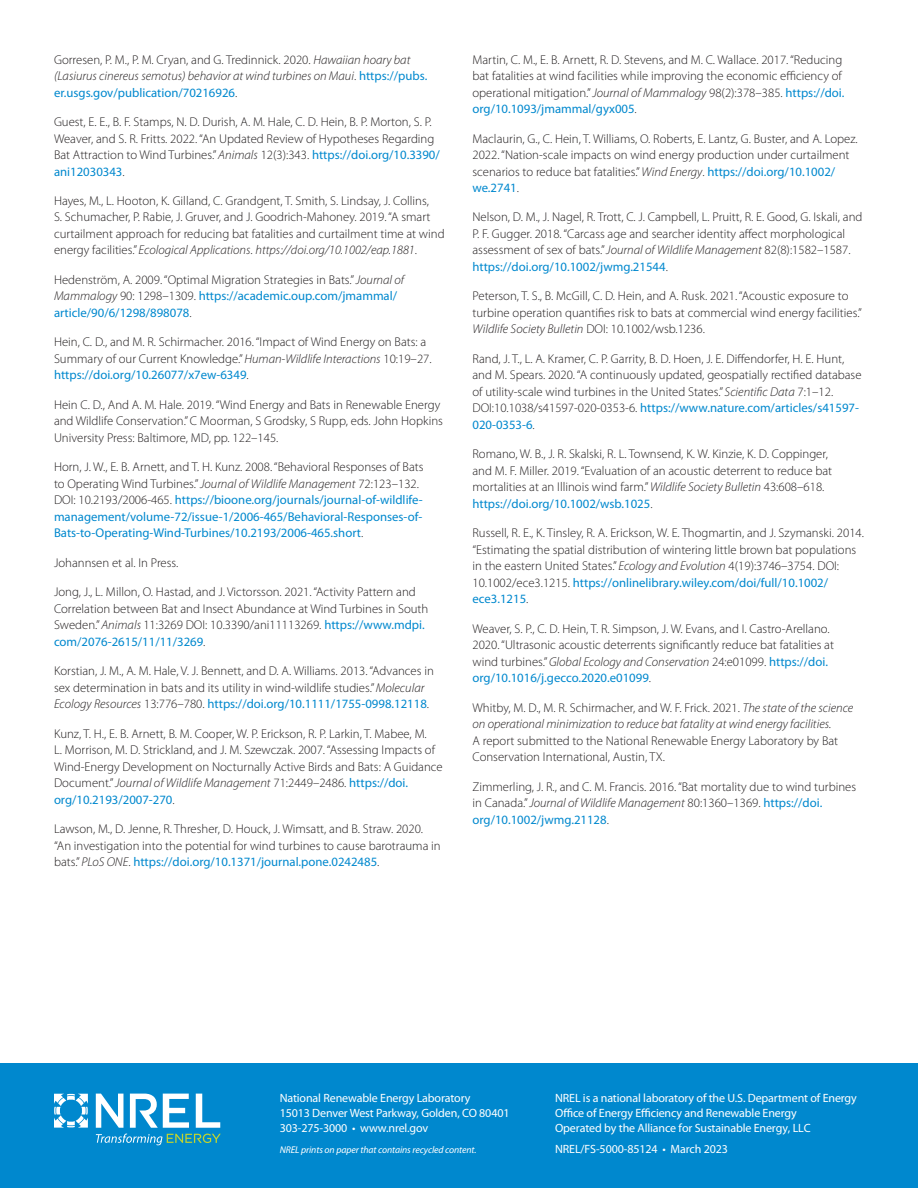
<style>
.page{position:relative;width:918px;height:1188px;background:#fff}
.page>*{position:absolute;margin:0;border:0;box-sizing:border-box;transform-origin:0 0}
.References{font:300 12.75px/16.5px "Myriad Pro";color:#231f20}
.References-2{font:12.75px/16.5px "Myriad Pro";color:#0088ce}
.References-3{font:italic 300 12.75px/16.5px "Myriad Pro";color:#231f20}
.Boilerplate{font:12px/15px "Myriad Pro";letter-spacing:-.01em;color:#fff}
.Recycled_Content{font:italic 9.75px "Myriad Pro";letter-spacing:-.01em;color:#fff}
.s1{font-style:normal}
.s2{font-weight:400;font-style:normal;color:#0088ce}
.s3{font-style:italic}
.s4{font-weight:400;color:#0088ce}
.s5{font-weight:300;color:#231f20}
.s6{font-weight:300;font-style:italic;color:#231f20}
</style>
<div class="page">
<div style="left:0;top:1063px;width:918px;height:125px;background:#0088ce"></div>
<svg style="left:54px;top:1094px;width:34px;height:34px"></svg>
<svg style="left:96px;top:1094px;width:27px;height:34px"></svg>
<svg style="left:130px;top:1094px;width:59px;height:34px"></svg>
<svg style="left:196px;top:1094px;width:24px;height:34px"></svg>
<svg style="left:96px;top:1134px;width:125px;height:11px"></svg>
<p class="References-3" style="left:54px;top:51px;width:375px"><span class="s1">Gorresen, P. M., P. M. Cryan, and G. Tredinnick. 2020.</span> Hawaiian hoary bat (Lasiurus cinereus semotus) behavior at wind turbines on Maui<span class="s1">.</span> <span class="s2">https://pubs. er.usgs.gov/publication/70216926</span><span class="s1">.</span></p>
<p class="References" style="left:54px;top:114px;width:387px">Guest, E. E., B. F. Stamps, N. D. Durish, A. M. Hale, C. D. Hein, B. P. Morton, S. P.<br>Weaver, and S. R. Fritts. 2022. “An Updated Review of Hypotheses Regarding Bat Attraction to Wind Turbines.” <span class="s3">Animals</span> 12(3):343. <span class="s4">https://doi.org/10.3390/ ani12030343</span>.</p>
<p class="References" style="left:54px;top:193px;width:392px">Hayes, M., L. Hooton, K. Gilland, C. Grandgent, T. Smith, S. Lindsay, J. Collins,<br>S. Schumacher, P. Rabie, J. Gruver, and J. Goodrich-Mahoney. 2019. “A smart curtailment approach for reducing bat fatalities and curtailment time at wind energy facilities.” <span class="s3">Ecological Applications</span>. <span class="s3">https://doi.org/10.1002/eap.1881</span>.</p>
<p class="References" style="left:54px;top:272px;width:352px">Hedenström, A. 2009. “Optimal Migration Strategies in Bats.” <span class="s3">Journal of<br>Mammalogy</span> 90: 1298–1309. <span class="s4">https://academic.oup.com/jmammal/ article/90/6/1298/898078</span>.</p>
<p class="References" style="left:54px;top:334px;width:379px">Hein, C. D., and M. R. Schirmacher. 2016. “Impact of Wind Energy on Bats: a<br>Summary of our Current Knowledge.” <span class="s3">Human-Wildlife Interactions</span> 10:19–27. <span class="s4">https://doi.org/10.26077/x7ew-6349</span>.</p>
<p class="References" style="left:54px;top:397px;width:391px">Hein C. D., And A. M. Hale. 2019. “Wind Energy and Bats in Renewable Energy and Wildlife Conservation.” C Moorman, S Grodsky, S Rupp, eds. John Hopkins<br>University Press: Baltimore, MD, pp. 122–145.</p>
<p class="References-2" style="left:54px;top:459px;width:371px"><span class="s5">Horn, J. W., E. B. Arnett, and T. H. Kunz. 2008. “Behavioral Responses of Bats to Operating Wind Turbines.”</span> <span class="s6">Journal of Wildlife Management</span> <span class="s5">72:123–132.<br>DOI: 10.2193/2006-465.</span> https://bioone.org/journals/journal-of-wildlife&shy;management/volume-72/issue-1/2006-465/Behavioral-Responses-of-Bats-to-Operating-Wind-Turbines/10.2193/2006-465.short<span class="s5">.</span></p>
<p class="References" style="left:54px;top:555px;width:126px">Johannsen et al. In Press.</p>
<p class="References" style="left:54px;top:584px;width:376px">Jong, J., L. Millon, O. Hastad, and J. Victorsson. 2021. “Activity Pattern and Correlation between Bat and Insect Abundance at Wind Turbines in South Sweden.” <span class="s3">Animals</span> 11:3269 DOI: 10.3390/ani11113269. <span class="s4">https://www.mdpi. com/2076-2615/11/11/3269</span>.</p>
<p class="References" style="left:54px;top:663px;width:381px">Korstian, J. M., A. M. Hale, V. J. Bennett, and D. A. Williams. 2013. “Advances in sex determination in bats and its utility in wind-wildlife studies.” <span class="s3">Molecular<br>Ecology Resources</span> 13:776–780. <span class="s4">https://doi.org/10.1111/1755-0998.12118</span>.</p>
<p class="References" style="left:54px;top:725px;width:390px">Kunz, T. H., E. B. Arnett, B. M. Cooper, W. P. Erickson, R. P. Larkin, T. Mabee, M.<br>L. Morrison, M. D. Strickland, and J. M. Szewczak. 2007. “Assessing Impacts of Wind-Energy Development on Nocturnally Active Birds and Bats: A Guidance Document.” <span class="s3">Journal of Wildlife Management</span> 71:2449–2486. <span class="s4">https://doi. org/10.2193/2007-270</span>.</p>
<p class="References" style="left:54px;top:821px;width:388px">Lawson, M., D. Jenne, R. Thresher, D. Houck, J. Wimsatt, and B. Straw. 2020. “An investigation into the potential for wind turbines to cause barotrauma in bats.” <span class="s3">PLoS ONE</span>. <span class="s4">https://doi.org/10.1371/journal.pone.0242485</span>.</p>
<p class="References" style="left:472px;top:51px;width:374px">Martin, C. M., E. B. Arnett, R. D. Stevens, and M. C. Wallace. 2017. “Reducing bat fatalities at wind facilities while improving the economic efficiency of operational mitigation.” <span class="s3">Journal of Mammalogy</span> 98(2):378–385. <span class="s4">https://doi. org/10.1093/jmammal/gyx005</span>.</p>
<p class="References" style="left:472px;top:130px;width:387px">Maclaurin, G., C. Hein, T. Williams, O. Roberts, E. Lantz, G. Buster, and A. Lopez.<br>2022. “Nation-scale impacts on wind energy production under curtailment scenarios to reduce bat fatalities.” <span class="s3">Wind Energy</span>. <span class="s4">https://doi.org/10.1002/ we.2741</span>.</p>
<p class="References" style="left:472px;top:209px;width:391px">Nelson, D. M., J. Nagel, R. Trott, C. J. Campbell, L. Pruitt, R. E. Good, G. Iskali, and P. F. Gugger. 2018. “Carcass age and searcher identity affect morphological assessment of sex of bats.” <span class="s3">Journal of Wildlife Management</span> 82(8):1582–1587. <span class="s4">https://doi.org/10.1002/jwmg.21544</span>.</p>
<p class="References" style="left:472px;top:288px;width:391px">Peterson, T. S., B. McGill, C. D. Hein, and A. Rusk. 2021. “Acoustic exposure to turbine operation quantifies risk to bats at commercial wind energy facilities.”<br><span class="s3">Wildlife Society Bulletin</span> DOI: 10.1002/wsb.1236.</p>
<p class="References" style="left:472px;top:351px;width:391px">Rand, J. T., L. A. Kramer, C. P. Garrity, B. D. Hoen, J. E. Diffendorfer, H. E. Hunt, and M. Spears. 2020. “A continuously updated, geospatially rectified database of utility-scale wind turbines in the United States.” <span class="s3">Scientific Data</span> 7:1–12.<br>DOI:10.1038/s41597-020-0353-6. <span class="s4">https://www.nature.com/articles/s41597- 020-0353-6</span>.</p>
<p class="References" style="left:472px;top:446px;width:361px">Romano, W. B., J. R. Skalski, R. L. Townsend, K. W. Kinzie, K. D. Coppinger, and M. F. Miller. 2019. “Evaluation of an acoustic deterrent to reduce bat mortalities at an Illinois wind farm.” <span class="s3">Wildlife Society Bulletin</span> 43:608–618. <span class="s4">https://doi.org/10.1002/wsb.1025</span>.</p>
<p class="References" style="left:472px;top:525px;width:393px">Russell, R. E., K. Tinsley, R. A. Erickson, W. E. Thogmartin, and J. Szymanski. 2014. “Estimating the spatial distribution of wintering little brown bat populations in the eastern United States.” <span class="s3">Ecology and Evolution</span> 4(19):3746–3754. DOI:<br>10.1002/ece3.1215. <span class="s4">https://onlinelibrary.wiley.com/doi/full/10.1002/ ece3.1215</span>.</p>
<p class="References" style="left:472px;top:621px;width:363px">Weaver, S. P., C. D. Hein, T. R. Simpson, J. W. Evans, and I. Castro-Arellano.<br>2020. “Ultrasonic acoustic deterrents significantly reduce bat fatalities at wind turbines.” <span class="s3">Global Ecology and Conservation</span> 24:e01099. <span class="s4">https://doi. org/10.1016/j.gecco.2020.e01099</span>.</p>
<p class="References" style="left:472px;top:699px;width:382px">Whitby, M. D., M. R. Schirmacher, and W. F. Frick. 2021. <span class="s3">The state of the science on operational minimization to reduce bat fatality at wind energy facilities.<br></span>A report submitted to the National Renewable Energy Laboratory by Bat Conservation International, Austin, TX.</p>
<p class="References" style="left:472px;top:778px;width:385px">Zimmerling, J. R., and C. M. Francis. 2016. “Bat mortality due to wind turbines in Canada.” <span class="s3">Journal of Wildlife Management</span> 80:1360–1369. <span class="s4">https://doi. org/10.1002/jwmg.21128</span>.</p>
<p class="Boilerplate" style="left:280px;top:1090px;width:231px">National Renewable Energy Laboratory<br>15013 Denver West Parkway, Golden, CO 80401<br>303-275-3000 • www.nrel.gov</p>
<p class="Recycled_Content" style="left:280px;top:1144px;width:198px">NREL prints on paper that contains recycled content.</p>
<p class="Boilerplate" style="left:555px;top:1090px;width:303px">NREL is a national laboratory of the U.S. Department of Energy<br>Office of Energy Efficiency and Renewable Energy<br>Operated by the Alliance for Sustainable Energy, LLC</p>
<p class="Boilerplate" style="left:555px;top:1141px;width:174px">NREL/FS-5000-85124 • March 2023</p>
</div>
